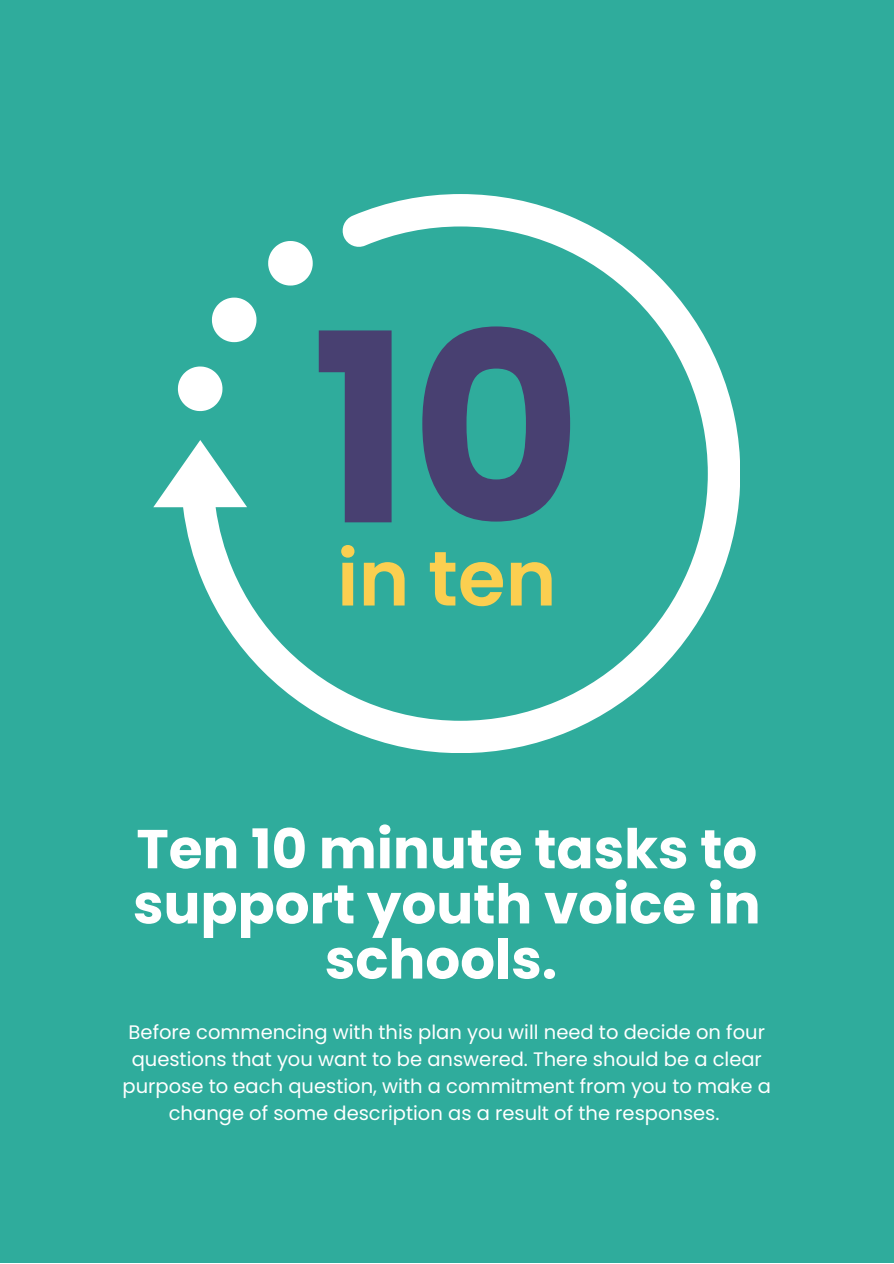
<style>
.page{position:relative;width:894px;height:1264px;background:#fff}
.page>*{position:absolute;margin:0;border:0;box-sizing:border-box;transform-origin:0 0}
.t1{font:700 262.8px "Poppins";color:#484071}
.t2{font:600 77.1px "Poppins";color:#fbcf50}
.t3{font:700 54.75px/55.2px "Poppins";color:#fff;text-align:center}
.t4{font:19.5px/27px "Poppins";color:#fff;text-align:center}
</style>
<div class="page">
<div style="left:0;top:0;width:893px;height:1262px;background:#2fac9c"></div>
<svg style="left:153px;top:194px;width:586px;height:558px"></svg>
<svg style="left:212px;top:232px;width:110px;height:110px"></svg>
<svg style="left:170px;top:359px;width:60px;height:59px"></svg>
<div style="left:278px;top:281px;width:385px;height:385px;background:#2fac9c;border-radius:50%"></div>
<p class="t1" style="left:311px;top:246px;width:272px">10</p>
<p class="t2" style="left:337px;top:524px;width:221px">in ten</p>
<h2 class="t3" style="left:133px;top:821px;width:629px">Ten 10 minute tasks to support youth voice in schools.</h2>
<h1 class="t4" style="left:123px;top:1018px;width:649px">Before commencing with this plan you will need to decide on four questions that you want to be answered. There should be a clear purpose to each question, with a commitment from you to make a change of some description as a result of the responses.</h1>
</div>
